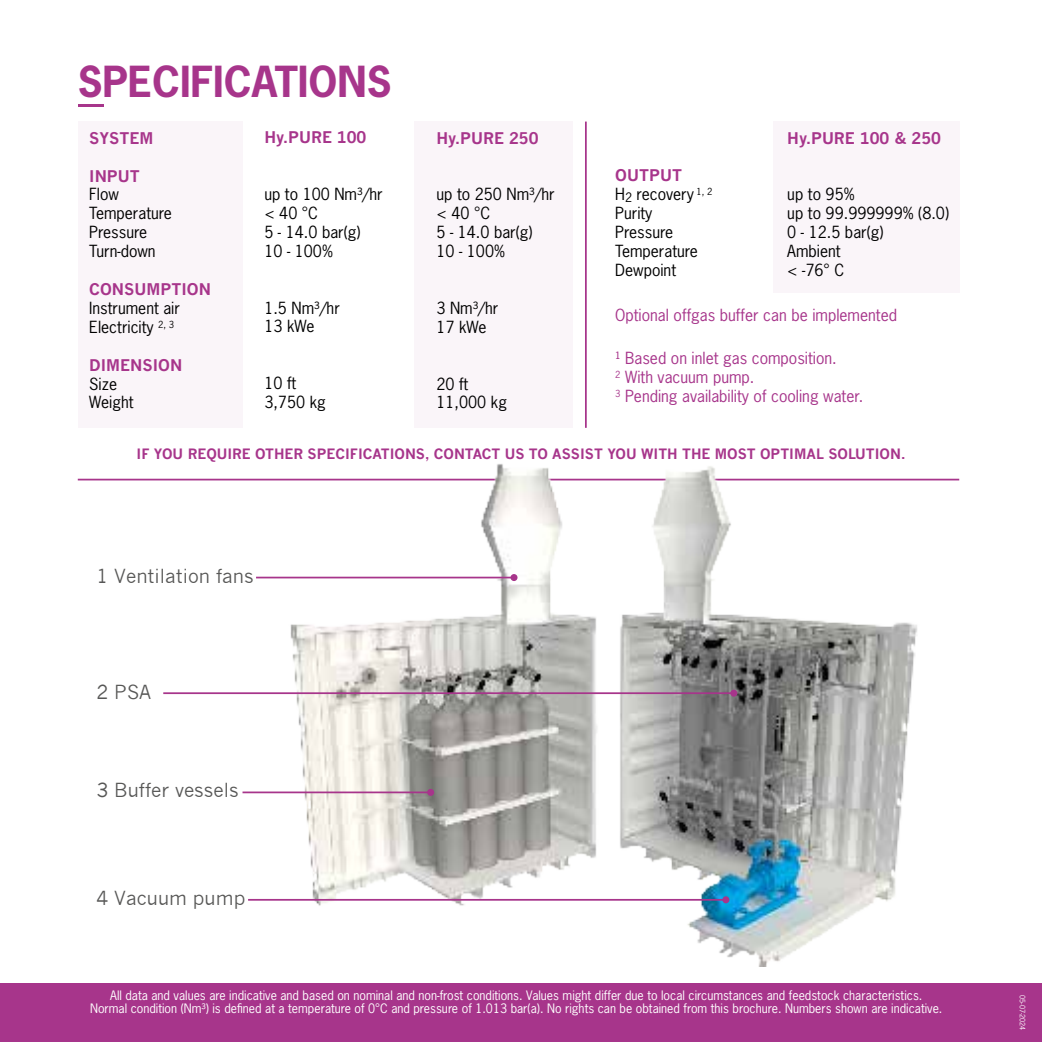
<style>
.page{position:relative;width:1042px;height:1042px;background:#fff}
.page>*{position:absolute;margin:0;border:0;box-sizing:border-box;transform-origin:0 0}
.t1{font:700 40.25px "News Gothic Std";color:#a7358b}
.t2{font:18.9px "News Gothic";color:#575756}
.t3{font:15.75px/18.9px "News Gothic Std";color:#000}
.t4{font:15.75px/18.9px "News Gothic Std";color:#a7358b}
.t5{font:700 15.75px "News Gothic";color:#a7358b}
.t6{font:700 14px "News Gothic";color:#a7358b}
.t7{font:12.25px/12.2px "News Gothic Std";color:#fff;text-align:center}
.t8{font:7px "News Gothic Std";color:#fff}
</style>
<div class="page">
<hr style="left:78px;top:479px;width:881px;height:1px;background:#a7358b">
<img style="left:147px;top:464px;width:813px;height:503px">
<hr style="left:256px;top:577px;width:258px;height:1px;background:#a7358b">
<div style="left:510px;top:574px;width:7px;height:7px;background:#a7358b;border-radius:50%"></div>
<hr style="left:248px;top:899px;width:478px;height:1px;background:#a7358b">
<div style="left:722px;top:896px;width:7px;height:7px;background:#a7358b;border-radius:50%"></div>
<hr style="left:242px;top:791px;width:189px;height:2px;background:#a7358b">
<div style="left:427px;top:789px;width:7px;height:7px;background:#a7358b;border-radius:50%"></div>
<hr style="left:163px;top:692px;width:571px;height:2px;background:#a7358b">
<div style="left:730px;top:690px;width:7px;height:7px;background:#a7358b;border-radius:50%"></div>
<div style="left:0;top:983px;width:1042px;height:59px;background:#a7358b"></div>
<hr style="left:78px;top:104px;width:25px;height:3px;background:#a7358b">
<div style="left:78px;top:122px;width:164px;height:306px;background:#faf5f9"></div>
<div style="left:414px;top:122px;width:159px;height:306px;background:#faf5f9"></div>
<div style="left:773px;top:122px;width:186px;height:171px;background:#faf5f9"></div>
<hr style="left:585px;top:122px;width:2px;height:306px;background:#a7358b">
<h1 class="t1" style="left:78px;top:55px;width:315px">SPECIFICATIONS</h1>
<p class="t5" style="left:89px;top:128px;width:66px">SYSTEM</p>
<p class="t5" style="left:89px;top:166px;width:52px">INPUT</p>
<p class="t3" style="left:89px;top:185px;width:84px">Flow<br>Temperature<br>Pressure<br>Turn-down</p>
<p class="t5" style="left:89px;top:280px;width:123px">CONSUMPTION</p>
<p class="t3" style="left:89px;top:298px;width:92px">Instrument air<br>Electricity <sup>2,</sup> <sup>3</sup></p>
<p class="t5" style="left:89px;top:355px;width:95px">DIMENSION</p>
<p class="t3" style="left:89px;top:374px;width:46px">Size<br>Weight</p>
<p class="t5" style="left:264px;top:128px;width:104px">Hy.PURE 100</p>
<p class="t5" style="left:436px;top:128px;width:104px">Hy.PURE 250</p>
<p class="t3" style="left:264px;top:185px;width:120px">up to 100 Nm3/hr &lt; 40 °C<br>5 - 14.0 bar(g)<br>10 - 100%</p>
<p class="t3" style="left:436px;top:185px;width:120px">up to 250 Nm3/hr &lt; 40 °C<br>5 - 14.0 bar(g)<br>10 - 100%</p>
<p class="t3" style="left:264px;top:298px;width:77px">1.5 Nm3/hr<br>13 kWe</p>
<p class="t3" style="left:436px;top:298px;width:63px">3 Nm3/hr<br>17 kWe</p>
<p class="t3" style="left:264px;top:374px;width:63px">10 ft<br>3,750 kg</p>
<p class="t3" style="left:436px;top:374px;width:72px">20 ft<br>11,000 kg</p>
<p class="t5" style="left:787px;top:128px;width:155px">Hy.PURE 100 &amp; 250</p>
<p class="t5" style="left:615px;top:166px;width:68px">OUTPUT</p>
<p class="t3" style="left:615px;top:185px;width:99px">H<sub>2</sub> recovery <sup>1,</sup> <sup>2<br></sup>Purity<br>Pressure<br>Temperature<br>Dewpoint</p>
<p class="t3" style="left:787px;top:185px;width:163px">up to 95%<br>up to 99.999999% (8.0)<br>0 - 12.5 bar(g)<br>Ambient<br>&lt; -76° C</p>
<p class="t4" style="left:615px;top:306px;width:283px">Optional offgas buffer can be implemented</p>
<p class="t4" style="left:615px;top:348px;width:249px">1 Based on inlet gas composition.<br><sup>2</sup> With vacuum pump.<br><sup>3</sup> Pending availability of cooling water.</p>
<p class="t6" style="left:137px;top:445px;width:770px">IF YOU REQUIRE OTHER SPECIFICATIONS, CONTACT US TO ASSIST YOU WITH THE MOST OPTIMAL SOLUTION.</p>
<p class="t2" style="left:97px;top:565px;width:159px">1 Ventilation fans</p>
<p class="t2" style="left:97px;top:681px;width:56px">2 PSA</p>
<p class="t2" style="left:97px;top:779px;width:144px">3 Buffer vessels</p>
<p class="t2" style="left:97px;top:887px;width:150px">4 Vacuum pump</p>
<p class="t7" style="left:90px;top:989px;width:854px">All data and values are indicative and based on nominal and non-frost conditions. Values might differ due to local circumstances and feedstock characteristics.<br>Normal condition (Nm3) is defined at a temperature of 0°C and pressure of 1.013 bar(a). No rights can be obtained from this brochure. Numbers shown are indicative.</p>
<p class="t8" style="left:1027px;top:995px;width:37px;rotate:90deg">05-07-2024</p>
</div>
